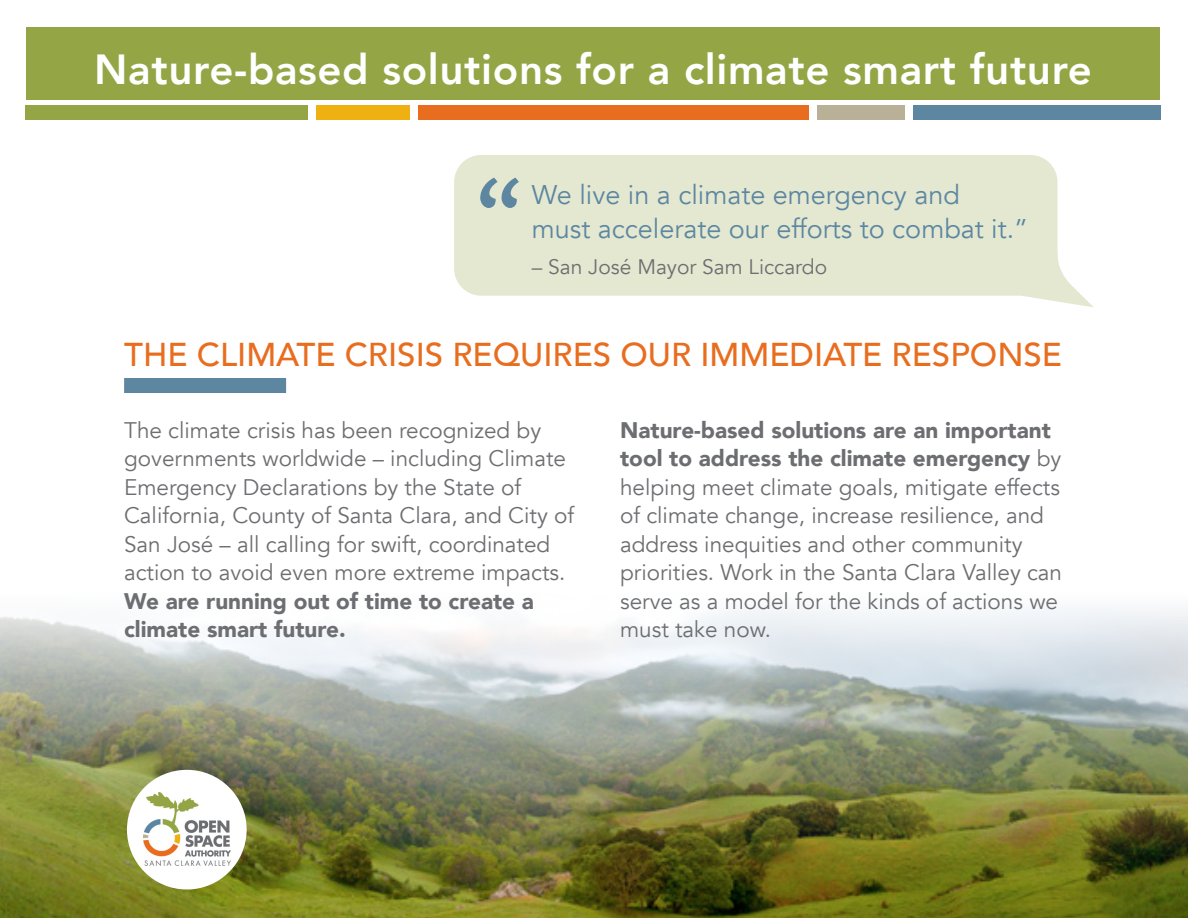
<style>
.page{position:relative;width:1188px;height:918px;background:#fff}
.page>*{position:absolute;margin:0;border:0;box-sizing:border-box;transform-origin:0 0}
.t1{font:133.2px "Chaparral Pro";color:#5d87a1}
.t2{font:800 42px "Avenir";letter-spacing:.015em;color:#fff}
.t3{font:500 33px "Avenir";color:#e86d1f}
.t4{font:27px/34.5px "Avenir";color:#5d87a1}
.t5{font:22.5px/28.5px "Avenir";color:#6d6e71}
.t6{font:900 22.5px/28.5px "Avenir";color:#6d6e71}
.t7{font:21px "Avenir";color:#6d6e71}
.s1{font-weight:900}
</style>
<div class="page">
<img style="left:0;top:608px;width:1188px;height:310px">
<div style="left:26px;top:27px;width:1134px;height:73px;background:#94a545"></div>
<div style="left:25px;top:105px;width:283px;height:15px;background:#94a545"></div>
<div style="left:315px;top:105px;width:96px;height:15px;background:#eeb111"></div>
<div style="left:418px;top:105px;width:392px;height:15px;background:#e86d1f"></div>
<div style="left:817px;top:105px;width:89px;height:15px;background:#b9b098"></div>
<div style="left:913px;top:105px;width:248px;height:15px;background:#5d87a1"></div>
<div style="left:127px;top:770px;width:120px;height:120px;background:#fff;border-radius:50%"></div>
<img style="left:143px;top:793px;width:87px;height:72px">
<div style="left:454px;top:155px;width:603px;height:141px;background:#e4e8d1;border-radius:27px"></div>
<div style="left:124px;top:378px;width:162px;height:15px;background:#5d87a1"></div>
<svg style="left:1024px;top:251px;width:69px;height:56px"></svg>
<h2 class="t2" style="left:94px;top:37px;width:999px">Nature-based solutions for a climate smart future</h2>
<h1 class="t1" style="left:474px;top:157px;width:49px">“</h1>
<p class="t4" style="left:532px;top:178px;width:498px">We live in a climate emergency and<br>must accelerate our efforts to combat it.”</p>
<p class="t7" style="left:532px;top:254px;width:297px">– San José Mayor Sam Liccardo</p>
<h3 class="t3" style="left:124px;top:326px;width:940px">THE CLIMATE CRISIS REQUIRES OUR IMMEDIATE RESPONSE</h3>
<p class="t5" style="left:124px;top:416px;width:451px">The climate crisis has been recognized by governments worldwide – including Climate Emergency Declarations by the State of California, County of Santa Clara, and City of San José – all calling for swift, coordinated action to avoid even more extreme impacts.</p>
<p class="t6" style="left:124px;top:586px;width:411px">We are running out of time to create a climate smart future.</p>
<p class="t5" style="left:620px;top:416px;width:444px"><span class="s1">Nature-based solutions are an important tool to address the climate emergency</span> by helping meet climate goals, mitigate effects of climate change, increase resilience, and address inequities and other community priorities. Work in the Santa Clara Valley can serve as a model for the kinds of actions we must take now.</p>
</div>
